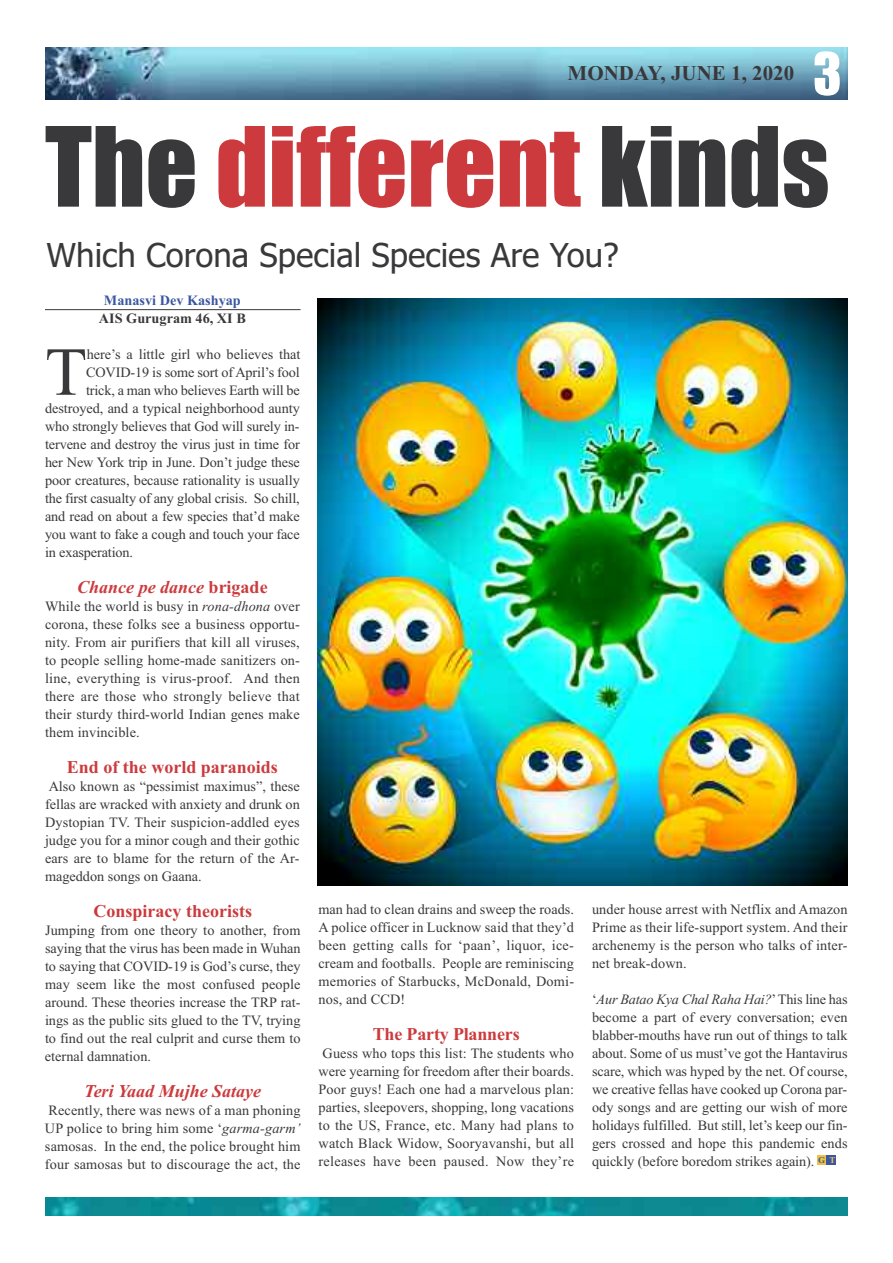
<style>
.page{position:relative;width:893px;height:1263px;background:#fff}
.page>*{position:absolute;margin:0;border:0;box-sizing:border-box;transform-origin:0 0}
.t1{font:102px "Impact";color:#cc3a3d}
.t2{font:68.55px "Times New Roman";color:#39383a}
.t3{font:54px "Impact";color:#fff}
.t4{font:33px "Tahoma";color:#39383a}
.t5{font:700 21px "Times New Roman";color:#39383a}
.t6{font:700 18px "Times New Roman";color:#cc3a3d}
.t7{font:italic 700 18px "Times New Roman";color:#cc3a3d}
.t8{font:14.25px/18px "Times New Roman";color:#39383a;text-align:justify}
.t9{font:700 14.25px "Times New Roman";color:#3b57a2}
.t10{font:700 14.25px "Times New Roman";color:#39383a}
.s1{color:#39383a}
.s2{font-style:normal}
.s3{font-style:italic}
</style>
<div class="page">
<svg style="left:45px;top:47px;width:803px;height:1px"></svg>
<img style="left:45px;top:48px;width:803px;height:51px">
<hr style="left:45px;top:309px;width:255px;height:1px;background:#39383a">
<div style="left:818px;top:1155px;width:9px;height:9px;background:#efc244"></div>
<div style="left:827px;top:1155px;width:9px;height:9px;background:#3b57a2"></div>
<img style="left:45px;top:1197px;width:803px;height:18px">
<img style="left:318px;top:298px;width:530px;height:588px">
<h3 class="t5" style="left:568px;top:60px;width:228px">MONDAY, JUNE 1, 2020</h3>
<h3 class="t3" style="left:813px;top:45px;width:30px">3</h3>
<h1 class="t1" style="left:45px;top:112px;width:786px"><span class="s1">The</span> different <span class="s1">kinds</span></h1>
<h3 class="t4" style="left:46px;top:236px;width:574px">Which Corona Special Species Are You?</h3>
<p class="t9" style="left:104px;top:291px;width:138px">Manasvi Dev Kashyap</p>
<p class="t10" style="left:99px;top:309px;width:148px">AIS Gurugram 46, XI B</p>
<h2 class="t2" style="left:45px;top:331px;width:43px">T</h2>
<p class="t8" style="left:87px;top:345px;width:215px">here’s a little girl who believes that</p>
<p class="t8" style="left:86px;top:363px;width:215px">COVID-19 is some sort of April’s fool</p>
<p class="t8" style="left:86px;top:381px;width:215px">trick, a man who believes Earth will be</p>
<p class="t8" style="left:45px;top:399px;width:256px">destroyed, and a typical neighborhood aunty</p>
<p class="t8" style="left:45px;top:417px;width:256px">who strongly believes that God will surely in-</p>
<p class="t8" style="left:45px;top:435px;width:256px">tervene and destroy the virus just in time for</p>
<p class="t8" style="left:45px;top:453px;width:256px">her New York trip in June. Don’t judge these</p>
<p class="t8" style="left:45px;top:471px;width:256px">poor creatures, because rationality is usually</p>
<p class="t8" style="left:45px;top:489px;width:256px">the first casualty of any global crisis. So chill,</p>
<p class="t8" style="left:45px;top:507px;width:256px">and read on about a few species that’d make</p>
<p class="t8" style="left:45px;top:525px;width:256px">you want to fake a cough and touch your face</p>
<p class="t8" style="left:45px;top:543px;width:90px">in exasperation.</p>
<p class="t7" style="left:77px;top:576px;width:192px">Chance pe dance <span class="s2">brigade</span></p>
<p class="t8" style="left:45px;top:597px;width:256px">While the world is busy in <span class="s3">rona-dhona</span> over corona, these folks see a business opportu&shy;nity. From air purifiers that kill all viruses, to people selling home-made sanitizers on&shy;line, everything is virus-proof. And then there are those who strongly believe that their sturdy third-world Indian genes make them invincible.</p>
<p class="t6" style="left:67px;top:756px;width:213px">End of the world paranoids</p>
<p class="t8" style="left:45px;top:777px;width:256px">Also known as “pessimist maximus”, these fellas are wracked with anxiety and drunk on Dystopian TV. Their suspicion-addled eyes judge you for a minor cough and their gothic ears are to blame for the return of the Ar&shy;mageddon songs on Gaana.</p>
<p class="t6" style="left:94px;top:900px;width:160px">Conspiracy theorists</p>
<p class="t8" style="left:45px;top:921px;width:257px">Jumping from one theory to another, from saying that the virus has been made in Wuhan to saying that COVID-19 is God’s curse, they may seem like the most confused people around. These theories increase the TRP rat&shy;ings as the public sits glued to the TV, trying to find out the real culprit and curse them to eternal damnation.</p>
<p class="t7" style="left:84px;top:1080px;width:178px">Teri Yaad Mujhe Sataye</p>
<p class="t8" style="left:45px;top:1101px;width:257px">Recently, there was news of a man phoning UP police to bring him some ‘<span class="s3">garma-garm’ </span>samosas. In the end, the police brought him four samosas but to discourage the act, the</p>
<p class="t8" style="left:318px;top:900px;width:257px">man had to clean drains and sweep the roads.<br>A police officer in Lucknow said that they’d been getting calls for ‘paan’, liquor, ice&shy;cream and footballs. People are reminiscing memories of Starbucks, McDonald, Domi&shy;nos, and CCD!</p>
<p class="t6" style="left:373px;top:1023px;width:148px">The Party Planners</p>
<p class="t8" style="left:318px;top:1044px;width:257px">Guess who tops this list: The students who were yearning for freedom after their boards.<br>Poor guys! Each one had a marvelous plan: parties, sleepovers, shopping, long vacations to the US, France, etc. Many had plans to watch Black Widow, Sooryavanshi, but all releases have been paused. Now they’re</p>
<p class="t8" style="left:592px;top:900px;width:257px">under house arrest with Netflix and Amazon Prime as their life-support system. And their archenemy is the person who talks of inter&shy;net break-down.</p>
<p class="t8" style="left:592px;top:990px;width:257px">‘<span class="s3">Aur Batao Kya Chal Raha Hai?</span>’This line has become a part of every conversation; even blabber-mouths have run out of things to talk about. Some of us must’ve got the Hantavirus scare, which was hyped by the net. Of course, we creative fellas have cooked up Corona par&shy;ody songs and are getting our wish of more holidays fulfilled. But still, let’s keep our fin&shy;gers crossed and hope this pandemic ends quickly (before boredom strikes again). <sup>G</sup> <sup>T</sup></p>
</div>
